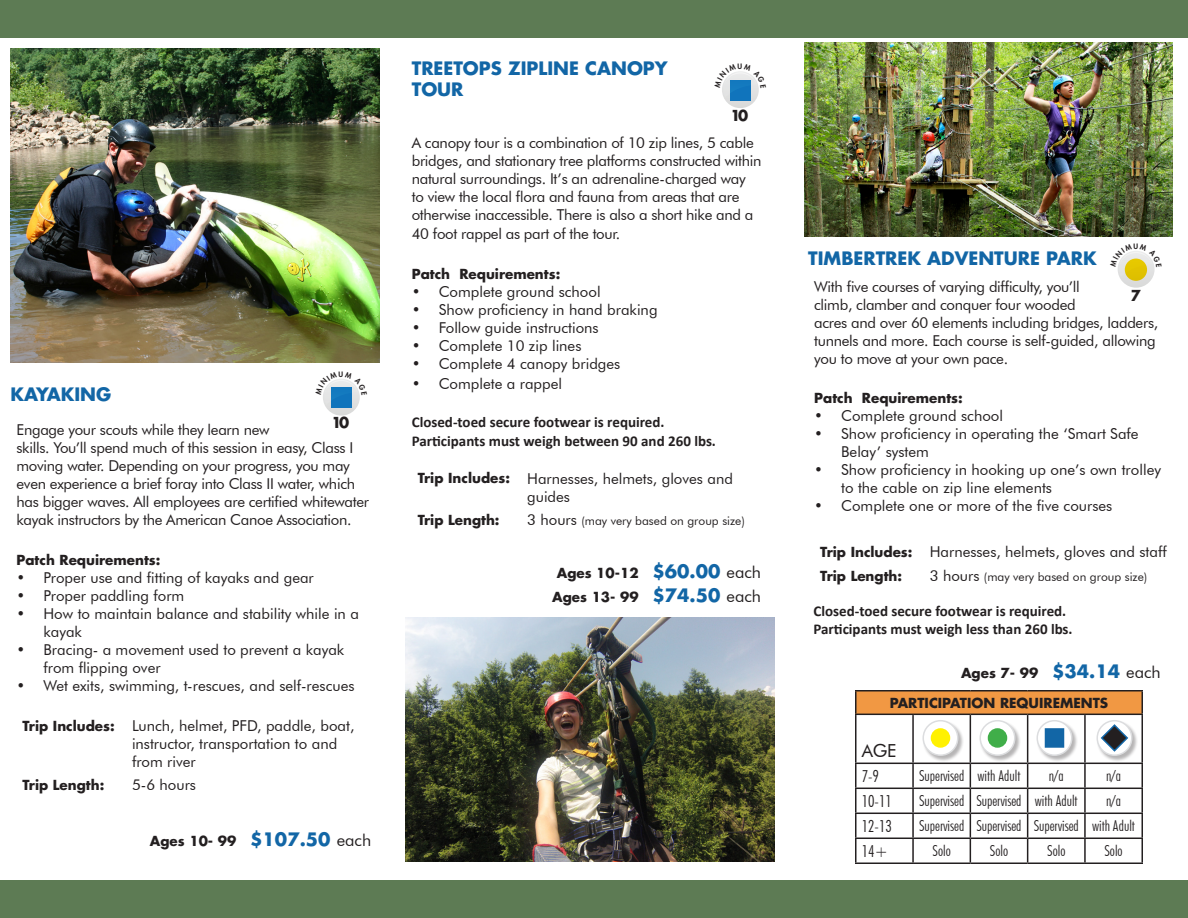
<style>
.page{position:relative;width:1188px;height:918px;background:#fff}
.page>*{position:absolute;margin:0;border:0;box-sizing:border-box;transform-origin:0 0}
.t1{font:700 18px/21.6px "Futura Std";color:#1266a6}
.t2{font:18px "Futura BT";color:#231f20}
.t3{font:300 condensed 16.5px "Futura BT";color:#231f20}
.t4{font:15px/18px "Futura BT";letter-spacing:-.02em;color:#231f20}
.t5{font:15px/18px "Futura BT";color:#231f20}
.t6{font:700 15px "Calibri";color:#231f20}
.t7{font:300 condensed 15px "Futura BT";color:#231f20}
.t8{font:700 14.7px "Futura Std";color:#231f20}
.t9{font:700 13.5px "Futura Std";color:#231f20}
.t10{font:12px "Futura BT";color:#231f20}
.s1{font-size:18px;color:#1266a6}
.s2{font-family:"Futura BT";font-weight:400;font-size:16.5px}
.s3{font-size:15px}
</style>
<div class="page">
<div style="left:0;top:880px;width:1188px;height:38px;background:#5d7b54"></div>
<img style="left:10px;top:48px;width:370px;height:315px">
<img style="left:804px;top:42px;width:369px;height:195px">
<img style="left:406px;top:617px;width:369px;height:245px">
<div style="left:0;top:0;width:1188px;height:38px;background:#5d7b54"></div>
<svg style="left:323px;top:379px;width:37px;height:37px"></svg>
<div style="left:331px;top:388px;width:20px;height:20px;background:#1074bc"></div>
<hr style="left:855px;top:690px;width:58px;height:2px;background:#231f20">
<hr style="left:913px;top:690px;width:57px;height:2px;background:#231f20">
<hr style="left:970px;top:690px;width:58px;height:2px;background:#231f20">
<hr style="left:1028px;top:690px;width:57px;height:2px;background:#231f20">
<hr style="left:1085px;top:690px;width:58px;height:2px;background:#231f20">
<hr style="left:855px;top:862px;width:58px;height:2px;background:#231f20">
<hr style="left:913px;top:862px;width:57px;height:2px;background:#231f20">
<hr style="left:970px;top:862px;width:58px;height:2px;background:#231f20">
<hr style="left:1028px;top:862px;width:57px;height:2px;background:#231f20">
<hr style="left:1085px;top:862px;width:58px;height:2px;background:#231f20">
<svg style="left:855px;top:691px;width:288px;height:172px"></svg>
<svg style="left:722px;top:71px;width:37px;height:37px"></svg>
<div style="left:730px;top:80px;width:20px;height:20px;background:#1074bc"></div>
<svg style="left:1118px;top:251px;width:37px;height:37px"></svg>
<svg style="left:1125px;top:259px;width:22px;height:22px"></svg>
<svg style="left:323px;top:379px;width:37px;height:26px"></svg>
<svg style="left:722px;top:71px;width:37px;height:26px"></svg>
<svg style="left:1118px;top:251px;width:37px;height:26px"></svg>
<p class="t1" style="left:10px;top:383px;width:102px">KAYAKING</p>
<p class="t4" style="left:16px;top:421px;width:354px">Engage your scouts while they learn new<br>skills. You’ll spend much of this session in easy, Class I moving water. Depending on your progress, you may even experience a brief foray into Class II water, which has bigger waves. All employees are certified whitewater kayak instructors by the American Canoe Association.</p>
<p class="t9" style="left:16px;top:551px;width:145px">Patch Requirements:</p>
<p class="t5" style="left:16px;top:568px;width:299px">• Proper use and fitting of kayaks and gear</p>
<p class="t5" style="left:16px;top:586px;width:169px">• Proper paddling form</p>
<p class="t5" style="left:44px;top:604px;width:317px;text-indent:-27px">• How to maintain balance and stability while in a kayak</p>
<p class="t5" style="left:44px;top:640px;width:302px;text-indent:-27px">• Bracing- a movement used to prevent a kayak from flipping over</p>
<p class="t5" style="left:16px;top:676px;width:339px">• Wet exits, swimming, t-rescues, and self-rescues</p>
<p class="t9" style="left:22px;top:717px;width:94px">Trip Includes:</p>
<p class="t5" style="left:132px;top:716px;width:224px">Lunch, helmet, PFD, paddle, boat, instructor, transportation to and from river</p>
<p class="t9" style="left:22px;top:776px;width:83px">Trip Length:</p>
<p class="t4" style="left:132px;top:776px;width:66px">5-6 hours</p>
<p class="t8" style="left:332px;top:413px;width:19px">10</p>
<p class="t9" style="left:150px;top:832px;width:223px">Ages 10- 99 <span class="s1">$107.50</span> <span class="s2">each</span></p>
<p class="t1" style="left:412px;top:57px;width:257px">TREETOPS ZIPLINE CANOPY<br>TOUR</p>
<p class="t4" style="left:412px;top:133px;width:351px">A canopy tour is a combination of 10 zip lines, 5 cable bridges, and stationary tree platforms constructed within natural surroundings. It’s an adrenaline-charged way to view the local flora and fauna from areas that are otherwise inaccessible. There is also a short hike and a</p>
<p class="t4" style="left:412px;top:225px;width:210px">40 foot rappel as part of the tour.</p>
<p class="t9" style="left:412px;top:265px;width:150px">Patch Requirements:</p>
<p class="t5" style="left:412px;top:282px;width:190px">• Complete ground school</p>
<p class="t5" style="left:412px;top:300px;width:247px">• Show proficiency in hand braking</p>
<p class="t5" style="left:412px;top:318px;width:189px">• Follow guide instructions</p>
<p class="t5" style="left:412px;top:336px;width:171px">• Complete 10 zip lines</p>
<p class="t5" style="left:412px;top:354px;width:210px">• Complete 4 canopy bridges</p>
<p class="t5" style="left:412px;top:374px;width:152px">• Complete a rappel</p>
<p class="t6" style="left:412px;top:412px;width:254px">Closed-toed secure footwear is required.</p>
<p class="t6" style="left:412px;top:432px;width:306px">Participants must weigh between 90 and 260 lbs.</p>
<p class="t9" style="left:418px;top:469px;width:94px">Trip Includes:</p>
<p class="t5" style="left:527px;top:469px;width:207px">Harnesses, helmets, gloves and guides</p>
<p class="t9" style="left:418px;top:511px;width:83px">Trip Length:</p>
<p class="t10" style="left:527px;top:513px;width:219px"><span class="s3">3 hours</span> (may very based on group size)</p>
<p class="t8" style="left:731px;top:105px;width:19px">10</p>
<p class="t9" style="left:557px;top:564px;width:206px">Ages 10-12 <span class="s1">$60.00</span> <span class="s2">each</span></p>
<p class="t9" style="left:552px;top:588px;width:210px">Ages 13- 99 <span class="s1">$74.50</span> <span class="s2">each</span></p>
<p class="t1" style="left:808px;top:248px;width:290px">TIMBERTREK ADVENTURE PARK</p>
<p class="t4" style="left:814px;top:277px;width:346px">With five courses of varying difficulty, you’ll<br>climb, clamber and conquer four wooded<br>acres and over 60 elements including bridges, ladders, tunnels and more. Each course is self-guided, allowing you to move at your own pace.</p>
<p class="t9" style="left:814px;top:389px;width:150px">Patch Requirements:</p>
<p class="t5" style="left:814px;top:407px;width:190px">• Complete ground school</p>
<p class="t5" style="left:841px;top:425px;width:299px;text-indent:-27px">• Show proficiency in operating the ‘Smart Safe<br>Belay’ system</p>
<p class="t5" style="left:841px;top:461px;width:321px;text-indent:-27px">• Show proficiency in hooking up one’s own trolley to the cable on zip line elements</p>
<p class="t5" style="left:814px;top:497px;width:300px">• Complete one or more of the five courses</p>
<p class="t9" style="left:820px;top:543px;width:94px">Trip Includes:</p>
<p class="t5" style="left:930px;top:543px;width:238px">Harnesses, helmets, gloves and staff</p>
<p class="t9" style="left:820px;top:567px;width:83px">Trip Length:</p>
<p class="t10" style="left:930px;top:569px;width:219px"><span class="s3">3 hours</span> (may very based on group size)</p>
<p class="t8" style="left:1131px;top:285px;width:12px">7</p>
<p class="t6" style="left:813px;top:602px;width:254px">Closed-toed secure footwear is required.</p>
<p class="t6" style="left:813px;top:620px;width:261px">Participants must weigh less than 260 lbs.</p>
<p class="t9" style="left:961px;top:663px;width:201px">Ages 7- 99 <span class="s1">$34.14</span> <span class="s2">each</span></p>
<p class="t9" style="left:890px;top:694px;width:220px">PARTICIPATION REQUIREMENTS</p>
<p class="t2" style="left:862px;top:740px;width:36px">AGE</p>
<p class="t3" style="left:862px;top:766px;width:19px">7-9</p>
<p class="t7" style="left:919px;top:766px;width:47px">Supervised</p>
<p class="t7" style="left:978px;top:766px;width:44px">with Adult</p>
<p class="t7" style="left:1049px;top:766px;width:16px">n/a</p>
<p class="t7" style="left:1106px;top:766px;width:16px">n/a</p>
<p class="t3" style="left:862px;top:791px;width:32px">10-11</p>
<p class="t7" style="left:919px;top:791px;width:47px">Supervised</p>
<p class="t7" style="left:976px;top:791px;width:47px">Supervised</p>
<p class="t7" style="left:1035px;top:791px;width:44px">with Adult</p>
<p class="t7" style="left:1106px;top:791px;width:16px">n/a</p>
<p class="t3" style="left:862px;top:816px;width:32px">12-13</p>
<p class="t7" style="left:919px;top:816px;width:47px">Supervised</p>
<p class="t7" style="left:976px;top:816px;width:47px">Supervised</p>
<p class="t7" style="left:1034px;top:816px;width:47px">Supervised</p>
<p class="t7" style="left:1092px;top:816px;width:44px">with Adult</p>
<p class="t3" style="left:862px;top:841px;width:28px">14+</p>
<p class="t7" style="left:933px;top:841px;width:20px">Solo</p>
<p class="t7" style="left:990px;top:841px;width:20px">Solo</p>
<p class="t7" style="left:1047px;top:841px;width:20px">Solo</p>
<p class="t7" style="left:1104px;top:841px;width:20px">Solo</p>
</div>
